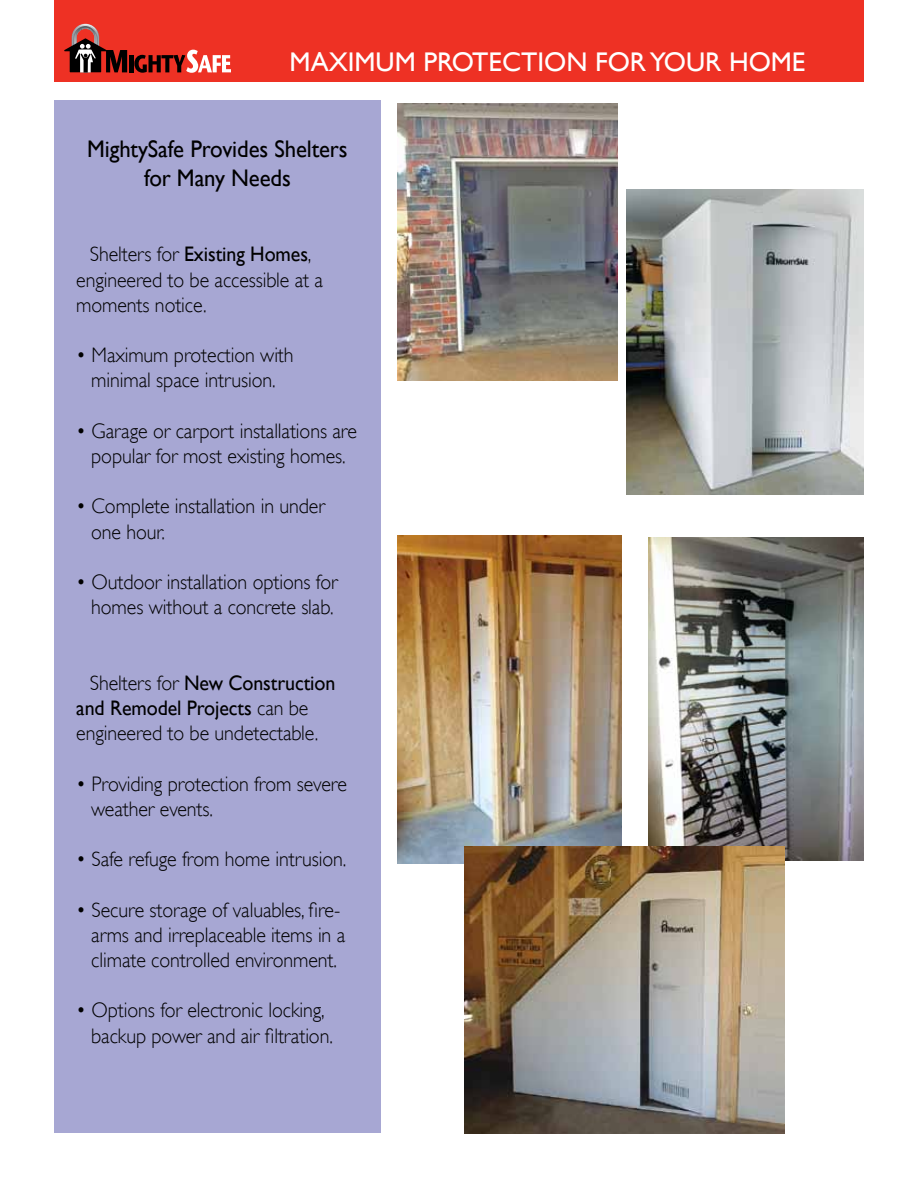
<style>
.page{position:relative;width:918px;height:1188px;background:#fff}
.page>*{position:absolute;margin:0;border:0;box-sizing:border-box;transform-origin:0 0}
.t1{font:27px "Gill Sans";color:#fff}
.t2{font:24px/28.8px "Gill Sans";letter-spacing:-.005em;color:#000;text-align:center;scale:.95 1}
.t3{font:300 21px/25.2px "Gill Sans";letter-spacing:-.005em;color:#000;scale:.95 1}
.s1{font-weight:400}
</style>
<div class="page">
<div style="left:54px;top:0;width:810px;height:82px;background:#ee3124"></div>
<svg style="left:64px;top:24px;width:63px;height:49px"></svg>
<hr style="left:129px;top:55px;width:4px;height:17px;background:#000">
<svg style="left:134px;top:50px;width:97px;height:23px"></svg>
<div style="left:54px;top:101px;width:326px;height:1032px;background:#a7a7d3"></div>
<img style="left:397px;top:536px;width:224px;height:328px">
<img style="left:397px;top:104px;width:221px;height:276px">
<img style="left:626px;top:189px;width:238px;height:306px">
<img style="left:649px;top:538px;width:215px;height:323px">
<img style="left:464px;top:846px;width:320px;height:288px">
<p class="t1" style="left:290px;top:46px;width:517px">MAXIMUM PROTECTION FOR YOUR HOME</p>
<p class="t2" style="left:87px;top:134px;width:276px">MightySafe Provides Shelters for Many Needs</p>
<p class="t3" style="left:76px;top:242px;width:261px;text-indent:14px">Shelters for <span class="s1">Existing Homes</span>, engineered to be accessible at a moments notice.</p>
<p class="t3" style="left:76px;top:343px;width:230px;text-align:center">• Maximum protection with minimal space intrusion.</p>
<p class="t3" style="left:76px;top:418px;width:297px;text-align:center">• Garage or carport installations are popular for most existing homes.</p>
<p class="t3" style="left:91px;top:494px;width:248px;text-indent:-15px">• Complete installation in under one hour.</p>
<p class="t3" style="left:76px;top:569px;width:277px;text-align:center">• Outdoor installation options for homes without a concrete slab.</p>
<p class="t3" style="left:76px;top:670px;width:274px;text-indent:14px">Shelters for <span class="s1">New Construction and Remodel Projects</span> can be engineered to be undetectable.</p>
<p class="t3" style="left:91px;top:771px;width:271px;text-indent:-15px">• Providing protection from severe weather events.</p>
<p class="t3" style="left:76px;top:847px;width:286px">• Safe refuge from home intrusion.</p>
<p class="t3" style="left:91px;top:897px;width:269px;text-indent:-15px">• Secure storage of valuables, fire&shy;arms and irreplaceable items in a climate controlled environment.</p>
<p class="t3" style="left:91px;top:998px;width:256px;text-indent:-15px">• Options for electronic locking, backup power and air filtration.</p>
</div>
